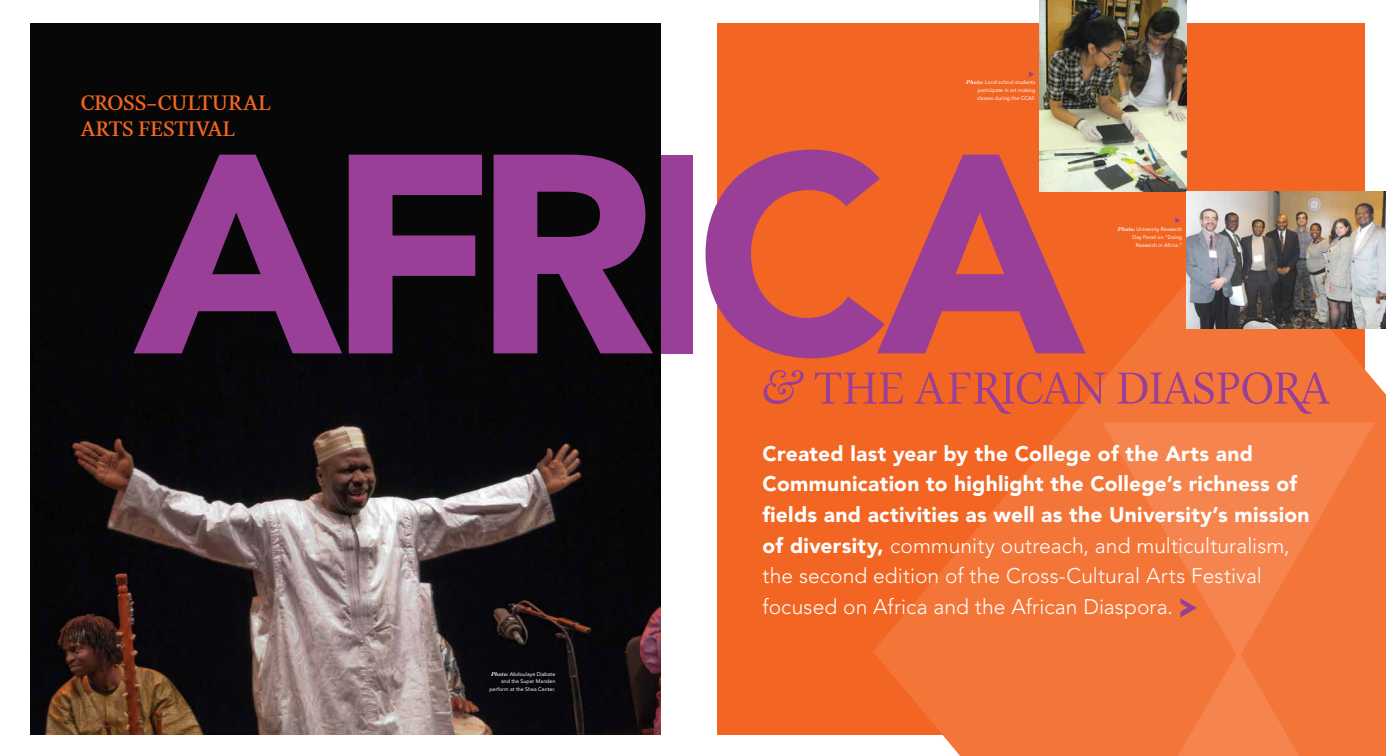
<style>
.page{position:relative;width:1386px;height:756px;background:#fff}
.page>*{position:absolute;margin:0;border:0;box-sizing:border-box;transform-origin:0 0}
.t1{font:700 21.88px/26.2px "Esta Pro";color:#f26522}
.t2{font:900 21px/30.6px "Avenir LT Std";letter-spacing:.01em;color:#fff}
.t3{font:5.25px/7.9px "Avenir LT Std";color:#fff;text-align:right}
.s1{font-family:"Century Schoolbook";font-weight:700;font-style:italic}
.s2{font-weight:300}
</style>
<div class="page">
<div style="left:660px;top:155px;width:33px;height:198px;background:#993f98"></div>
<img style="left:30px;top:24px;width:630px;height:710px">
<div style="left:718px;top:23px;width:647px;height:712px;background:#f26522"></div>
<svg style="left:873px;top:283px;width:513px;height:473px;fill:#f37538"></svg>
<svg style="left:1102px;top:422px;width:273px;height:237px;background:#f47c43"></svg>
<svg style="left:1178px;top:651px;width:121px;height:105px;background:#f37c43"></svg>
<svg style="left:763px;top:370px;width:41px;height:34px"></svg>
<svg style="left:815px;top:373px;width:88px;height:31px"></svg>
<svg style="left:914px;top:372px;width:192px;height:42px"></svg>
<svg style="left:1117px;top:372px;width:213px;height:42px;background:#df684d"></svg>
<img style="left:1040px;top:0;width:146px;height:192px">
<img style="left:1186px;top:192px;width:200px;height:136px">
<svg style="left:1174px;top:598px;width:23px;height:20px"></svg>
<svg style="left:1029px;top:71px;width:5px;height:6px"></svg>
<svg style="left:1175px;top:217px;width:5px;height:6px"></svg>
<svg style="left:134px;top:155px;width:208px;height:198px;background:#492049"></svg>
<svg style="left:349px;top:155px;width:133px;height:198px;background:#5d285c"></svg>
<svg style="left:494px;top:155px;width:159px;height:198px;background:#692c69"></svg>
<svg style="left:706px;top:150px;width:379px;height:208px"></svg>
<p class="t1" style="left:81px;top:89px;width:191px">CROSS-CULTURAL<br>ARTS FESTIVAL</p>
<p class="t3" style="left:490px;top:670px;width:67px"><span class="s1">Photo:</span> Abdoulaye Diabate and the Super Manden perform at the Shea Center.</p>
<p class="t3" style="left:977px;top:78px;width:60px;text-align:justify;text-indent:-11px"><span class="s1">Photo:</span> Local school students participate in art making classes during the CCAF.</p>
<p class="t3" style="left:1118px;top:225px;width:66px"><span class="s1">Photo:</span> University Research<br>Day Panel on “Doing<br>Research in Africa.”</p>
<p class="t2" style="left:763px;top:438px;width:548px">Created last year by the College of the Arts and Communication to highlight the College’s richness of fields and activities as well as the University’s mission of diversity, <span class="s2">community outreach, and multiculturalism, the second edition of the Cross-Cultural Arts Festival focused on Africa and the African Diaspora.</span></p>
</div>
